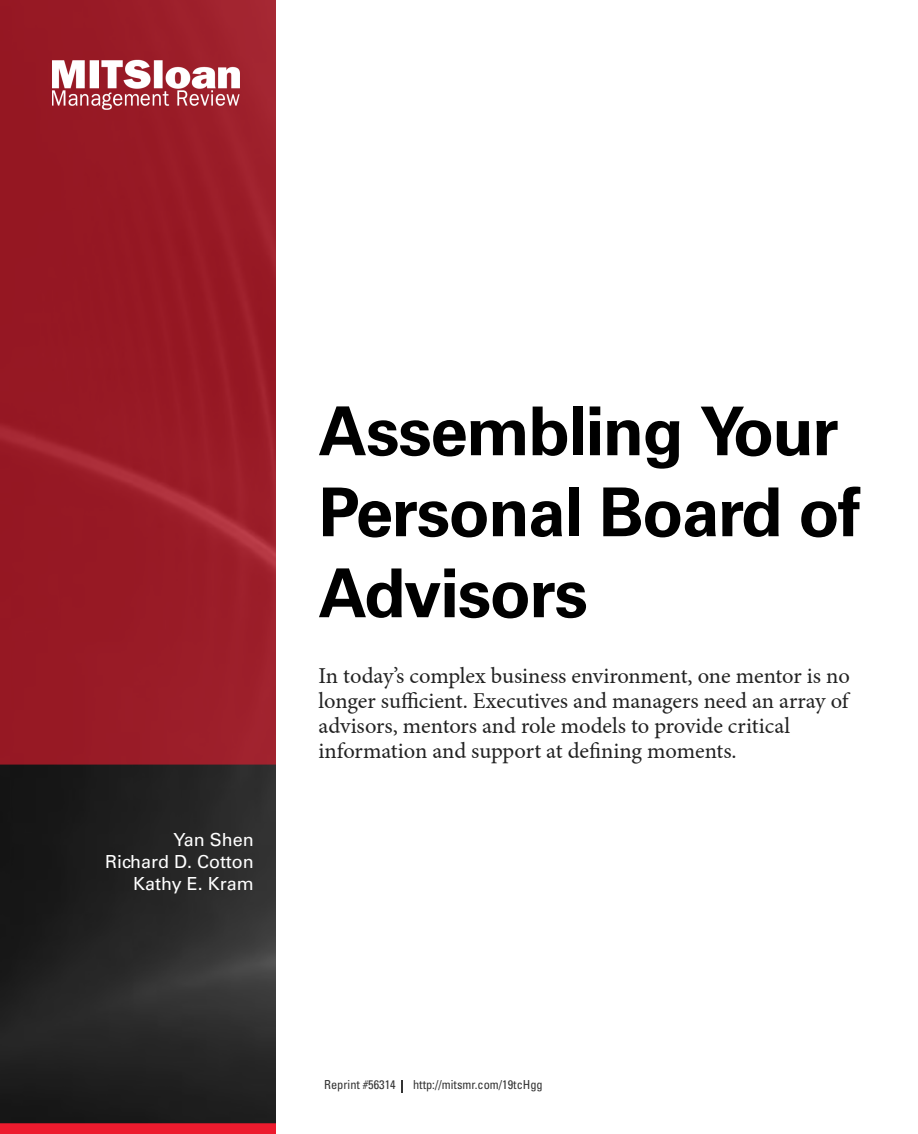
<style>
.page{position:relative;width:918px;height:1134px;background:#fff}
.page>*{position:absolute;margin:0;border:0;box-sizing:border-box;transform-origin:0 0}
.t1{font:700 67.5px/81px "Univers LT Std";letter-spacing:-.02em;color:#000}
.t2{font:22.5px/24.8px "Minion Pro";color:#222}
.t3{font:18px/21.6px "Univers LT Std";color:#fff;text-align:right}
.t4{font:12.3px "Univers LT Std";color:#333}
</style>
<div class="page">
<img style="left:0;top:0;width:275px;height:1134px">
<svg style="left:401px;top:1080px;width:1px;height:13px"></svg>
<p class="t3" style="left:105px;top:832px;width:150px">Yan Shen<br>Richard D. Cotton<br>Kathy E. Kram</p>
<h1 class="t1" style="left:319px;top:400px;width:544px">Assembling Your<br>Personal Board of<br>Advisors</h1>
<p class="t2" style="left:319px;top:664px;width:533px">In today’s complex business environment, one mentor is no longer sufficient. Executives and managers need an array of advisors, mentors and role models to provide critical information and support at defining moments.</p>
<p class="t4" style="left:324px;top:1081px;width:73px">Reprint #56314</p>
<p class="t4" style="left:413px;top:1081px;width:131px">http://mitsmr.com/19tcHgg</p>
</div>
